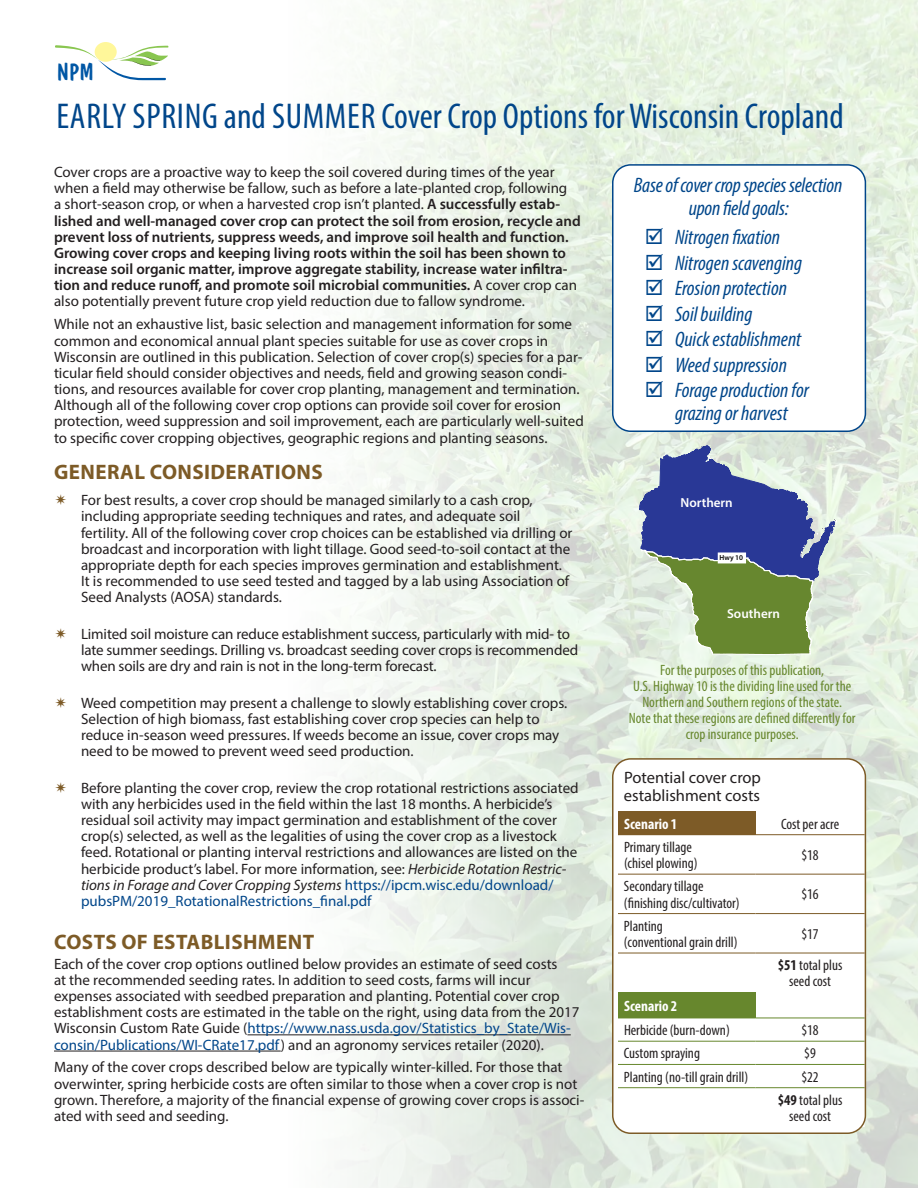
<style>
.page{position:relative;width:918px;height:1188px;background:#fff}
.page>*{position:absolute;margin:0;border:0;box-sizing:border-box;transform-origin:0 0}
.H1_header{font:condensed 36px "Myriad Pro";color:#01468a}
.t1{font:24px "Dom Casual BT";color:#0157a5}
.t2{font:italic condensed 21px/22.6px "Myriad Pro";color:#01468a;text-align:center}
.H2_Subhead{font:700 21px "Myriad Pro";letter-spacing:.02em;color:#7d5b27}
.P_BodyText_1{font:16.5px/17.9px "Myriad Pro";color:#231f20}
.P_BodyText_1-2{font:15px/16.2px "Myriad Pro";color:#231f20}
.P_BodyText_1-3{font:600 15px/16.2px "Myriad Pro";color:#231f20}
.P_BodyText_1-4{font:condensed 15px/16.2px "Myriad Pro";color:#231f20}
.P_BodyText_1-5{font:condensed 15px/16.2px "Myriad Pro";color:#67872d;text-align:center}
.P_BodyText_1-6{font:700 condensed 15px "Myriad Pro";color:#fff}
.t3{font:600 13.2px "Myriad Pro";color:#fff}
.t4{font:600 7.35px "Myriad Pro";color:#000}
.s1{font-weight:400}
.s2{font-style:italic}
.s3{color:#01468a}
.s4{font-weight:700}
</style>
<div class="page">
<img style="left:54px;top:0;width:864px;height:1188px">
<svg style="left:55px;top:45px;width:114px;height:35px"></svg>
<div style="left:95px;top:42px;width:22px;height:20px;background:#fff79a;border-radius:50%"></div>
<hr style="left:247px;top:1034px;width:324px;height:1px;background:#231f20">
<hr style="left:54px;top:1051px;width:227px;height:1px;background:#231f20">
<div style="left:613px;top:165px;width:252px;height:266px;background:#fff;border-radius:18px"></div>
<div style="left:612px;top:164px;width:254px;height:268px;border:2px solid #01468a;border-radius:18px"></div>
<div style="left:613px;top:759px;width:252px;height:374px;background:#fff;border-radius:18px"></div>
<svg style="left:618px;top:765px;width:247px;height:362px"></svg>
<div style="left:618px;top:811px;width:138px;height:24px;background:#7d5b27"></div>
<div style="left:618px;top:992px;width:138px;height:26px;background:#67872d"></div>
<hr style="left:756px;top:834px;width:109px;height:1px;background:#7d5b27">
<hr style="left:618px;top:874px;width:138px;height:1px;background:#7d5b27">
<hr style="left:756px;top:874px;width:109px;height:1px;background:#7d5b27">
<hr style="left:618px;top:913px;width:138px;height:1px;background:#7d5b27">
<hr style="left:756px;top:913px;width:109px;height:1px;background:#7d5b27">
<hr style="left:618px;top:953px;width:138px;height:1px;background:#7d5b27">
<hr style="left:756px;top:953px;width:109px;height:1px;background:#7d5b27">
<hr style="left:618px;top:1018px;width:138px;height:1px;background:#67872d">
<hr style="left:756px;top:1018px;width:109px;height:1px;background:#67872d">
<hr style="left:618px;top:1041px;width:138px;height:1px;background:#67872d">
<hr style="left:756px;top:1041px;width:109px;height:1px;background:#67872d">
<hr style="left:618px;top:1064px;width:138px;height:1px;background:#67872d">
<hr style="left:756px;top:1064px;width:109px;height:1px;background:#67872d">
<hr style="left:618px;top:1087px;width:138px;height:1px;background:#67872d">
<hr style="left:756px;top:1087px;width:109px;height:1px;background:#67872d">
<div style="left:612px;top:758px;width:254px;height:376px;border:2px solid #7d5b27;border-radius:18px"></div>
<svg style="left:640px;top:446px;width:197px;height:209px;background:#7f9098"></svg>
<div style="left:718px;top:553px;width:28px;height:10px;background:#fff"></div>
<svg style="left:55px;top:494px;width:11px;height:11px"></svg>
<svg style="left:55px;top:628px;width:11px;height:11px"></svg>
<svg style="left:55px;top:697px;width:11px;height:11px"></svg>
<svg style="left:55px;top:782px;width:11px;height:11px"></svg>
<p class="t1" style="left:57px;top:57px;width:39px">NPM</p>
<p class="H1_header" style="left:57px;top:95px;width:789px">EARLY SPRING and SUMMER Cover Crop Options for Wisconsin Cropland</p>
<p class="P_BodyText_1-3" style="left:54px;top:163px;width:528px"><span class="s1">Cover crops are a proactive way to keep the soil covered during times of the year when a field may otherwise be fallow, such as before a late-planted crop, following<br>a short-season crop, or when a harvested crop isn’t planted.</span> A successfully estab&shy;lished and well-managed cover crop can protect the soil from erosion, recycle and prevent loss of nutrients, suppress weeds, and improve soil health and function.<br>Growing cover crops and keeping living roots within the soil has been shown to increase soil organic matter, improve aggregate stability, increase water infiltra&shy;tion and reduce runoff, and promote soil microbial communities. <span class="s1">A cover crop can also potentially prevent future crop yield reduction due to fallow syndrome.</span></p>
<p class="P_BodyText_1-2" style="left:54px;top:316px;width:531px">While not an exhaustive list, basic selection and management information for some common and economical annual plant species suitable for use as cover crops in Wisconsin are outlined in this publication. Selection of cover crop(s) species for a par&shy;ticular field should consider objectives and needs, field and growing season condi&shy;tions, and resources available for cover crop planting, management and termination.<br>Although all of the following cover crop options can provide soil cover for erosion protection, weed suppression and soil improvement, each are particularly well-suited to specific cover cropping objectives, geographic regions and planting seasons.</p>
<p class="H2_Subhead" style="left:54px;top:458px;width:270px">GENERAL CONSIDERATIONS</p>
<p class="P_BodyText_1-2" style="left:81px;top:492px;width:493px">For best results, a cover crop should be managed similarly to a cash crop, including appropriate seeding techniques and rates, and adequate soil<br>fertility. All of the following cover crop choices can be established via drilling or broadcast and incorporation with light tillage. Good seed-to-soil contact at the appropriate depth for each species improves germination and establishment.<br>It is recommended to use seed tested and tagged by a lab using Association of Seed Analysts (AOSA) standards.</p>
<p class="P_BodyText_1-2" style="left:81px;top:626px;width:499px">Limited soil moisture can reduce establishment success, particularly with mid- to late summer seedings. Drilling vs. broadcast seeding cover crops is recommended when soils are dry and rain is not in the long-term forecast.</p>
<p class="P_BodyText_1-2" style="left:81px;top:694px;width:488px">Weed competition may present a challenge to slowly establishing cover crops.<br>Selection of high biomass, fast establishing cover crop species can help to reduce in-season weed pressures. If weeds become an issue, cover crops may need to be mowed to prevent weed seed production.</p>
<p class="P_BodyText_1-2" style="left:81px;top:779px;width:499px">Before planting the cover crop, review the crop rotational restrictions associated with any herbicides used in the field within the last 18 months. A herbicide’s residual soil activity may impact germination and establishment of the cover crop(s) selected, as well as the legalities of using the cover crop as a livestock feed. Rotational or planting interval restrictions and allowances are listed on the herbicide product’s label. For more information, see: <span class="s2">Herbicide Rotation Restric&shy;tions in Forage and Cover Cropping Systems</span> <span class="s3">https://ipcm.wisc.edu/download/ pubsPM/2019_RotationalRestrictions_final.pdf</span></p>
<p class="H2_Subhead" style="left:54px;top:928px;width:262px">COSTS OF ESTABLISHMENT</p>
<p class="P_BodyText_1-2" style="left:54px;top:955px;width:527px">Each of the cover crop options outlined below provides an estimate of seed costs<br>at the recommended seeding rates. In addition to seed costs, farms will incur expenses associated with seedbed preparation and planting. Potential cover crop establishment costs are estimated in the table on the right, using data from the 2017<br>Wisconsin Custom Rate Guide (<span class="s3">https://www.nass.usda.gov/Statistics_by_State/Wis&shy;consin/Publications/WI-CRate17.pdf</span>) and an agronomy services retailer (2020).</p>
<p class="P_BodyText_1-2" style="left:54px;top:1059px;width:532px">Many of the cover crops described below are typically winter-killed. For those that overwinter, spring herbicide costs are often similar to those when a cover crop is not grown. Therefore, a majority of the financial expense of growing cover crops is associ&shy;ated with seed and seeding.</p>
<p class="t2" style="left:634px;top:174px;width:210px">Base of cover crop species selection upon field goals:</p>
<p class="t2" style="left:645px;top:226px;width:137px">☑ Nitrogen fixation</p>
<p class="t2" style="left:645px;top:251px;width:159px">☑ Nitrogen scavenging</p>
<p class="t2" style="left:645px;top:277px;width:144px">☑ Erosion protection</p>
<p class="t2" style="left:645px;top:302px;width:109px">☑ Soil building</p>
<p class="t2" style="left:645px;top:328px;width:158px">☑ Quick establishment</p>
<p class="t2" style="left:645px;top:353px;width:143px">☑ Weed suppression</p>
<p class="t2" style="left:645px;top:379px;width:166px">☑ Forage production for grazing or harvest</p>
<p class="t3" style="left:680px;top:494px;width:54px">Northern</p>
<p class="t4" style="left:719px;top:553px;width:25px">Hwy 10</p>
<p class="t3" style="left:727px;top:605px;width:54px">Southern</p>
<p class="P_BodyText_1-5" style="left:629px;top:661px;width:228px">For the purposes of this publication,<br>U.S. Highway 10 is the dividing line used for the Northern and Southern regions of the state.<br>Note that these regions are defined differently for crop insurance purposes.</p>
<p class="P_BodyText_1" style="left:624px;top:769px;width:139px">Potential cover crop establishment costs</p>
<p class="P_BodyText_1-6" style="left:624px;top:814px;width:55px">Scenario 1</p>
<p class="P_BodyText_1-4" style="left:781px;top:815px;width:60px">Cost per acre</p>
<p class="P_BodyText_1-4" style="left:624px;top:839px;width:75px">Primary tillage (chisel plowing)</p>
<p class="P_BodyText_1-4" style="left:801px;top:847px;width:19px">$18</p>
<p class="P_BodyText_1-4" style="left:624px;top:878px;width:117px">Secondary tillage (finishing disc/cultivator)</p>
<p class="P_BodyText_1-4" style="left:801px;top:886px;width:19px">$16</p>
<p class="P_BodyText_1-4" style="left:624px;top:918px;width:115px">Planting<br>(conventional grain drill)</p>
<p class="P_BodyText_1-4" style="left:801px;top:926px;width:19px">$17</p>
<p class="P_BodyText_1-4" style="left:778px;top:957px;width:66px;text-align:center"><span class="s4">$51</span> total plus seed cost</p>
<p class="P_BodyText_1-6" style="left:624px;top:996px;width:55px">Scenario 2</p>
<p class="P_BodyText_1-4" style="left:624px;top:1022px;width:107px">Herbicide (burn-down)</p>
<p class="P_BodyText_1-4" style="left:801px;top:1022px;width:19px">$18</p>
<p class="P_BodyText_1-4" style="left:624px;top:1045px;width:78px">Custom spraying</p>
<p class="P_BodyText_1-4" style="left:804px;top:1045px;width:13px">$9</p>
<p class="P_BodyText_1-4" style="left:624px;top:1068px;width:126px">Planting (no-till grain drill)</p>
<p class="P_BodyText_1-4" style="left:801px;top:1068px;width:19px">$22</p>
<p class="P_BodyText_1-4" style="left:778px;top:1092px;width:66px;text-align:center"><span class="s4">$49</span> total plus seed cost</p>
</div>
